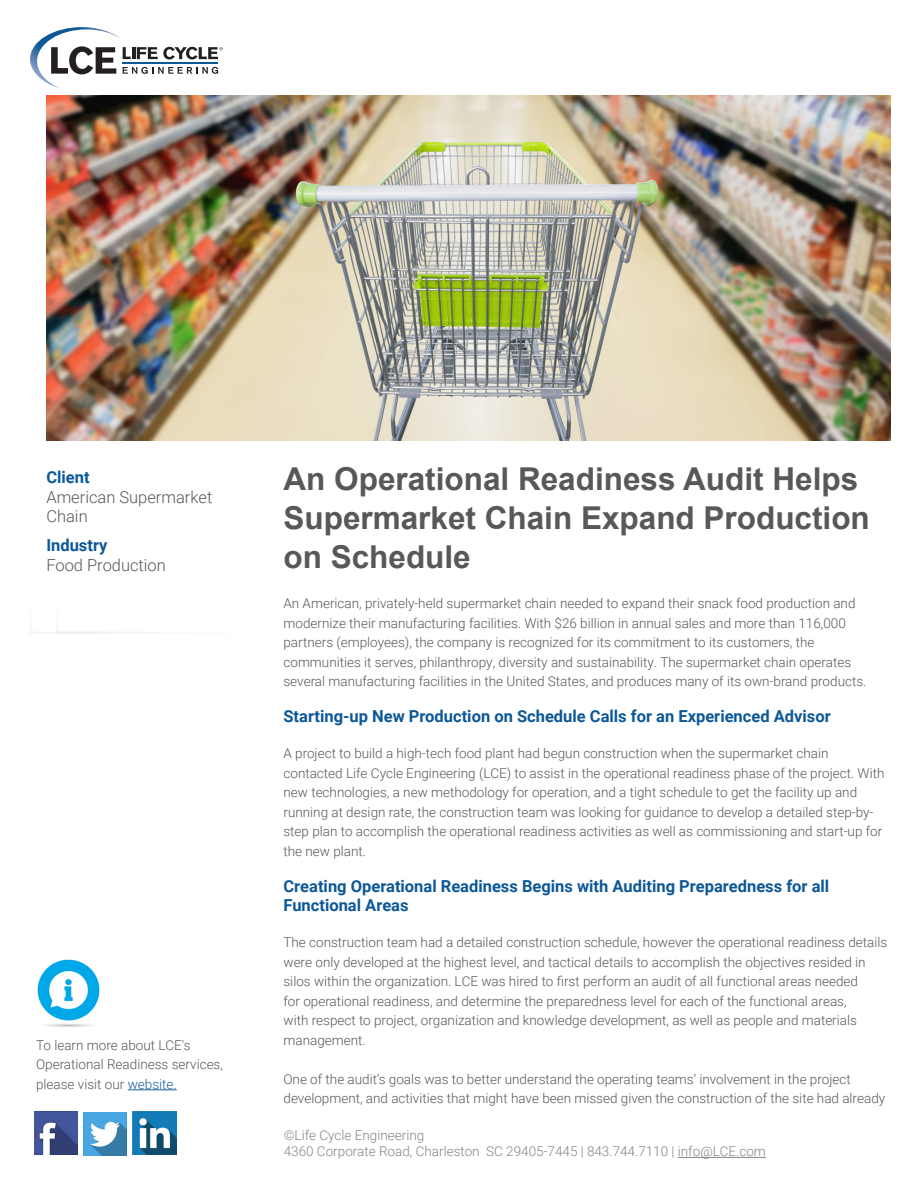
<style>
.page{position:relative;width:918px;height:1188px;background:#fff}
.page>*{position:absolute;margin:0;border:0;box-sizing:border-box;transform-origin:0 0}
.t1{font:700 31.5px/39px "Arial";color:#57585a}
.t2{font:700 16.5px/19.5px "Roboto";color:#0c5897}
.t3{font:300 16.5px/19.8px "Roboto";color:#57585a}
.t4{font:300 13.5px/19.5px "Roboto";color:#57585a}
.t5{font:300 13.5px "Roboto";color:#828487}
.s1{color:#175d9e}
</style>
<div class="page">
<img style="left:46px;top:95px;width:845px;height:346px">
<img style="left:35px;top:1112px;width:43px;height:43px">
<img style="left:84px;top:1112px;width:43px;height:44px">
<img style="left:133px;top:1112px;width:43px;height:43px">
<svg style="left:30px;top:27px;width:193px;height:61px"></svg>
<hr style="left:123px;top:62px;width:95px;height:2px;background:#0c5896">
<img style="left:37px;top:959px;width:63px;height:68px">
<hr style="left:128px;top:1090px;width:49px;height:1px;background:#175d9e">
<hr style="left:678px;top:1157px;width:88px;height:1px;background:#828487">
<p class="t2" style="left:46px;top:467px;width:45px">Client</p>
<p class="t3" style="left:46px;top:486px;width:168px">American Supermarket<br>Chain</p>
<p class="t2" style="left:46px;top:535px;width:62px">Industry</p>
<p class="t3" style="left:46px;top:555px;width:121px">Food Production</p>
<p class="t4" style="left:36px;top:1035px;width:188px">To learn more about LCE's<br>Operational Readiness services, please visit our <span class="s1">website.</span></p>
<p class="t1" style="left:284px;top:460px;width:588px">An Operational Readiness Audit Helps<br>Supermarket Chain Expand Production on Schedule</p>
<p class="t4" style="left:284px;top:593px;width:584px">An American, privately-held supermarket chain needed to expand their snack food production and modernize their manufacturing facilities. With $26 billion in annual sales and more than 116,000 partners (employees), the company is recognized for its commitment to its customers, the communities it serves, philanthropy, diversity and sustainability. The supermarket chain operates several manufacturing facilities in the United States, and produces many of its own-brand products.</p>
<p class="t2" style="left:284px;top:706px;width:549px">Starting-up New Production on Schedule Calls for an Experienced Advisor</p>
<p class="t4" style="left:284px;top:743px;width:602px">A project to build a high-tech food plant had begun construction when the supermarket chain contacted Life Cycle Engineering (LCE) to assist in the operational readiness phase of the project. With new technologies, a new methodology for operation, and a tight schedule to get the facility up and running at design rate, the construction team was looking for guidance to develop a detailed step-by&shy;step plan to accomplish the operational readiness activities as well as commissioning and start-up for the new plant.</p>
<p class="t2" style="left:284px;top:875px;width:547px">Creating Operational Readiness Begins with Auditing Preparedness for all<br>Functional Areas</p>
<p class="t4" style="left:284px;top:932px;width:605px">The construction team had a detailed construction schedule, however the operational readiness details were only developed at the highest level, and tactical details to accomplish the objectives resided in silos within the organization. LCE was hired to first perform an audit of all functional areas needed<br>for operational readiness, and determine the preparedness level for each of the functional areas,<br>with respect to project, organization and knowledge development, as well as people and materials management.</p>
<p class="t4" style="left:284px;top:1069px;width:603px">One of the audit’s goals was to better understand the operating teams’ involvement in the project development, and activities that might have been missed given the construction of the site had already</p>
<p class="t5" style="left:284px;top:1126px;width:142px">©Life Cycle Engineering</p>
<p class="t5" style="left:284px;top:1142px;width:484px">4360 Corporate Road, Charleston SC 29405-7445 | 843.744.7110 | info@LCE.com</p>
</div>
